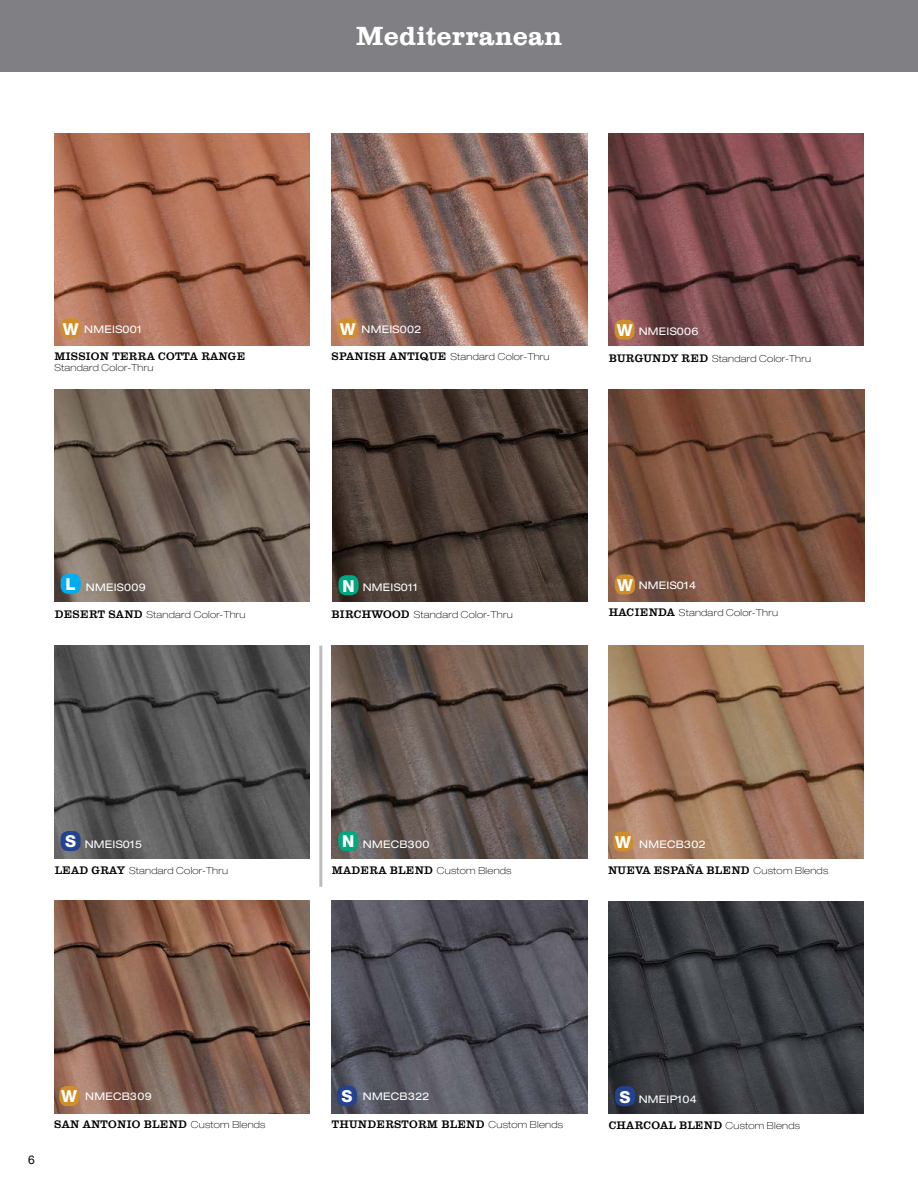
<style>
.page{position:relative;width:918px;height:1188px;background:#fff}
.page>*{position:absolute;margin:0;border:0;box-sizing:border-box;transform-origin:0 0}
.t1{font:700 27px "Clarendon Com";color:#fff}
.t2{font:800 16.5px "Helvetica Neue";color:#fff}
.t3{font:12px "Helvetica Neue";color:#000}
.t4{font:500 11.25px "Clarendon Com";letter-spacing:.025em;color:#000}
.t5{font:expanded 10.5px "Helvetica Neue";letter-spacing:.025em;color:#fff}
.t6{font:100 expanded 9.75px "Helvetica Neue";letter-spacing:.025em;color:#000}
.s1{font-family:"Clarendon Com";font-weight:500;font-stretch:normal;font-size:11.25px}
.s2{font-family:"Helvetica Neue";font-weight:100;font-stretch:expanded;font-size:9.75px}
</style>
<div class="page">
<img style="left:332px;top:390px;width:256px;height:212px">
<img style="left:608px;top:901px;width:256px;height:212px">
<div style="left:0;top:0;width:918px;height:71px;background:#807f83"></div>
<img style="left:54px;top:389px;width:255px;height:212px">
<img style="left:54px;top:133px;width:256px;height:212px">
<img style="left:54px;top:646px;width:256px;height:212px">
<img style="left:608px;top:389px;width:256px;height:213px">
<img style="left:608px;top:133px;width:256px;height:212px">
<img style="left:332px;top:133px;width:255px;height:212px">
<div style="left:61px;top:318px;width:20px;height:20px;background:#d08e2a;border-radius:8px"></div>
<div style="left:338px;top:318px;width:20px;height:20px;background:#d08e2a;border-radius:8px"></div>
<div style="left:615px;top:574px;width:20px;height:20px;background:#d08e2a;border-radius:8px"></div>
<div style="left:615px;top:320px;width:20px;height:20px;background:#d08e2a;border-radius:8px"></div>
<img style="left:332px;top:646px;width:255px;height:212px">
<img style="left:54px;top:901px;width:256px;height:212px">
<div style="left:59px;top:1086px;width:20px;height:20px;background:#d08e2a;border-radius:8px"></div>
<div style="left:61px;top:831px;width:20px;height:20px;background:#23428f;border-radius:8px"></div>
<div style="left:615px;top:1086px;width:20px;height:20px;background:#23428f;border-radius:8px"></div>
<div style="left:338px;top:831px;width:20px;height:20px;background:#00a87f;border-radius:8px"></div>
<div style="left:339px;top:575px;width:20px;height:20px;background:#00a87f;border-radius:8px"></div>
<div style="left:61px;top:574px;width:20px;height:20px;background:#00aeef;border-radius:8px"></div>
<img style="left:608px;top:646px;width:256px;height:212px">
<div style="left:613px;top:832px;width:20px;height:20px;background:#d08e2a;border-radius:8px"></div>
<img style="left:332px;top:901px;width:256px;height:212px">
<div style="left:337px;top:1086px;width:20px;height:20px;background:#23428f;border-radius:7px"></div>
<hr style="left:319px;top:646px;width:3px;height:241px;background:#babcbe">
<h1 class="t1" style="left:356px;top:20px;width:208px">Mediterranean</h1>
<h2 class="t2" style="left:63px;top:319px;width:17px">W</h2>
<h2 class="t2" style="left:340px;top:319px;width:17px">W</h2>
<p class="t5" style="left:639px;top:325px;width:61px">NMEIS006</p>
<h2 class="t2" style="left:617px;top:320px;width:17px">W</h2>
<p class="t5" style="left:84px;top:322px;width:59px">NMEIS001</p>
<p class="t5" style="left:362px;top:322px;width:61px">NMEIS002</p>
<p class="t4" style="left:54px;top:349px;width:193px">MISSION TERRA COTTA RANGE</p>
<p class="t6" style="left:54px;top:362px;width:101px">Standard Color-Thru</p>
<p class="t6" style="left:332px;top:351px;width:219px"><span class="s1">SPANISH ANTIQUE</span> Standard Color-Thru</p>
<p class="t6" style="left:609px;top:352px;width:204px"><span class="s1">BURGUNDY RED</span> Standard Color-Thru</p>
<h2 class="t2" style="left:66px;top:574px;width:12px">L</h2>
<p class="t5" style="left:86px;top:581px;width:61px">NMEIS009</p>
<h2 class="t2" style="left:342px;top:576px;width:14px">N</h2>
<p class="t6" style="left:55px;top:609px;width:192px"><span class="s1">DESERT SAND</span> Standard Color-Thru</p>
<p class="t5" style="left:363px;top:581px;width:57px">NMEIS011</p>
<p class="t6" style="left:332px;top:609px;width:183px"><span class="s1">BIRCHWOOD</span> Standard Color-Thru</p>
<h2 class="t2" style="left:617px;top:575px;width:17px">W</h2>
<p class="t5" style="left:639px;top:579px;width:59px">NMEIS014</p>
<p class="t6" style="left:609px;top:607px;width:171px"><span class="s1">HACIENDA</span> Standard Color-Thru</p>
<h2 class="t2" style="left:65px;top:832px;width:13px">S</h2>
<p class="t5" style="left:85px;top:838px;width:59px">NMEIS015</p>
<p class="t6" style="left:55px;top:865px;width:175px"><span class="s1">LEAD GRAY</span> Standard Color-Thru</p>
<h2 class="t2" style="left:342px;top:832px;width:14px">N</h2>
<p class="t5" style="left:363px;top:838px;width:68px">NMECB300</p>
<p class="t6" style="left:332px;top:865px;width:181px"><span class="s1">MADERA BLEND</span> Custom Blends</p>
<h2 class="t2" style="left:615px;top:832px;width:17px">W</h2>
<p class="t5" style="left:639px;top:838px;width:68px">NMECB302</p>
<p class="t4" style="left:608px;top:864px;width:222px">NUEVA ESPAÑA BLEND <span class="s2">Custom Blends</span></p>
<p class="t3" style="left:28px;top:1152px;width:8px">6</p>
<h2 class="t2" style="left:61px;top:1087px;width:17px">W</h2>
<p class="t5" style="left:85px;top:1090px;width:68px">NMECB309</p>
<p class="t4" style="left:54px;top:1118px;width:213px">SAN ANTONIO BLEND <span class="s2">Custom Blends</span></p>
<h2 class="t2" style="left:341px;top:1087px;width:13px">S</h2>
<p class="t5" style="left:363px;top:1090px;width:68px">NMECB322</p>
<p class="t4" style="left:332px;top:1118px;width:233px">THUNDERSTORM BLEND <span class="s2">Custom Blends</span></p>
<h2 class="t2" style="left:620px;top:1087px;width:13px">S</h2>
<p class="t5" style="left:639px;top:1093px;width:60px">NMEIP104</p>
<p class="t4" style="left:609px;top:1118px;width:193px">CHARCOAL BLEND <span class="s2">Custom Blends</span></p>
</div>
